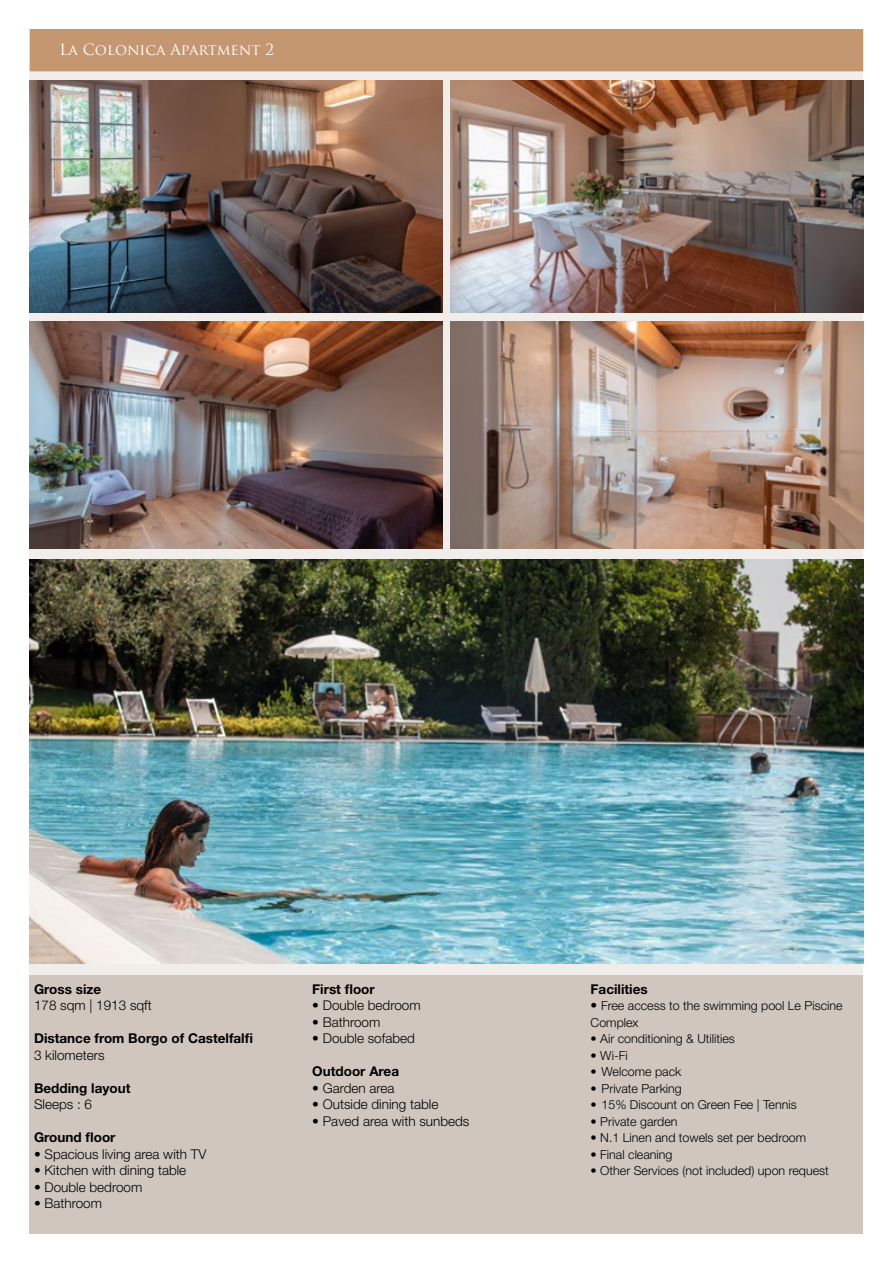
<style>
.page{position:relative;width:893px;height:1263px;background:#fff}
.page>*{position:absolute;margin:0;border:0;box-sizing:border-box;transform-origin:0 0}
.t1{font:15px "Trajan Pro";color:#fff}
.t2{font:300 13.5px "Helvetica Neue LT Std";color:#000}
.t3{font:700 13.5px "Helvetica Neue LT Std";color:#000}
.t4{font:300 12.45px/16.5px "Helvetica Neue LT Std";color:#000}
.s1{font-size:13.5px}
</style>
<div class="page">
<div style="left:30px;top:30px;width:833px;height:1020px;background:#f1edeb"></div>
<div style="left:30px;top:975px;width:833px;height:258px;background:#d0c6bd"></div>
<div style="left:30px;top:29px;width:833px;height:42px;background:#c49771"></div>
<img style="left:30px;top:81px;width:412px;height:232px">
<img style="left:30px;top:321px;width:412px;height:228px">
<img style="left:451px;top:81px;width:412px;height:232px">
<img style="left:451px;top:321px;width:412px;height:228px">
<img style="left:30px;top:559px;width:833px;height:404px">
<p class="t1" style="left:60px;top:41px;width:216px">La Colonica Apartment 2</p>
<p class="t3" style="left:34px;top:980px;width:69px">Gross size</p>
<p class="t2" style="left:34px;top:997px;width:119px">178 sqm | 1913 sqft</p>
<p class="t3" style="left:34px;top:1030px;width:220px">Distance from Borgo of Castelfalfi</p>
<p class="t2" style="left:34px;top:1046px;width:72px">3 kilometers</p>
<p class="t3" style="left:34px;top:1079px;width:98px">Bedding layout</p>
<p class="t2" style="left:34px;top:1096px;width:60px">Sleeps : 6</p>
<p class="t3" style="left:34px;top:1129px;width:83px">Ground floor</p>
<p class="t2" style="left:34px;top:1145px;width:174px">• Spacious living area with TV</p>
<p class="t2" style="left:34px;top:1162px;width:154px">• Kitchen with dining table</p>
<p class="t2" style="left:34px;top:1178px;width:110px">• Double bedroom</p>
<p class="t2" style="left:34px;top:1195px;width:70px">• Bathroom</p>
<p class="t3" style="left:312px;top:980px;width:64px">First floor</p>
<p class="t2" style="left:312px;top:997px;width:110px">• Double bedroom</p>
<p class="t2" style="left:312px;top:1013px;width:70px">• Bathroom</p>
<p class="t2" style="left:312px;top:1030px;width:104px">• Double sofabed</p>
<p class="t3" style="left:312px;top:1063px;width:88px">Outdoor Area</p>
<p class="t2" style="left:312px;top:1079px;width:84px">• Garden area</p>
<p class="t2" style="left:312px;top:1096px;width:128px">• Outside dining table</p>
<p class="t2" style="left:312px;top:1112px;width:159px">• Paved area with sunbeds</p>
<p class="t3" style="left:591px;top:980px;width:59px">Facilities</p>
<p class="t4" style="left:591px;top:997px;width:253px"><span class="s1">•</span> Free access to the swimming pool Le Piscine<br>Complex</p>
<p class="t4" style="left:591px;top:1030px;width:146px">• Air conditioning &amp; Utilities</p>
<p class="t4" style="left:591px;top:1047px;width:39px">• Wi-Fi</p>
<p class="t4" style="left:591px;top:1063px;width:92px">• Welcome pack</p>
<p class="t4" style="left:591px;top:1080px;width:93px">• Private Parking</p>
<p class="t4" style="left:591px;top:1096px;width:208px">• 15% Discount on Green Fee | Tennis</p>
<p class="t4" style="left:591px;top:1112px;width:88px">• Private garden</p>
<p class="t4" style="left:591px;top:1129px;width:217px">• N.1 Linen and towels set per bedroom</p>
<p class="t4" style="left:591px;top:1145px;width:83px">• Final cleaning</p>
<p class="t4" style="left:591px;top:1162px;width:240px">• Other Services (not included) upon request</p>
</div>
